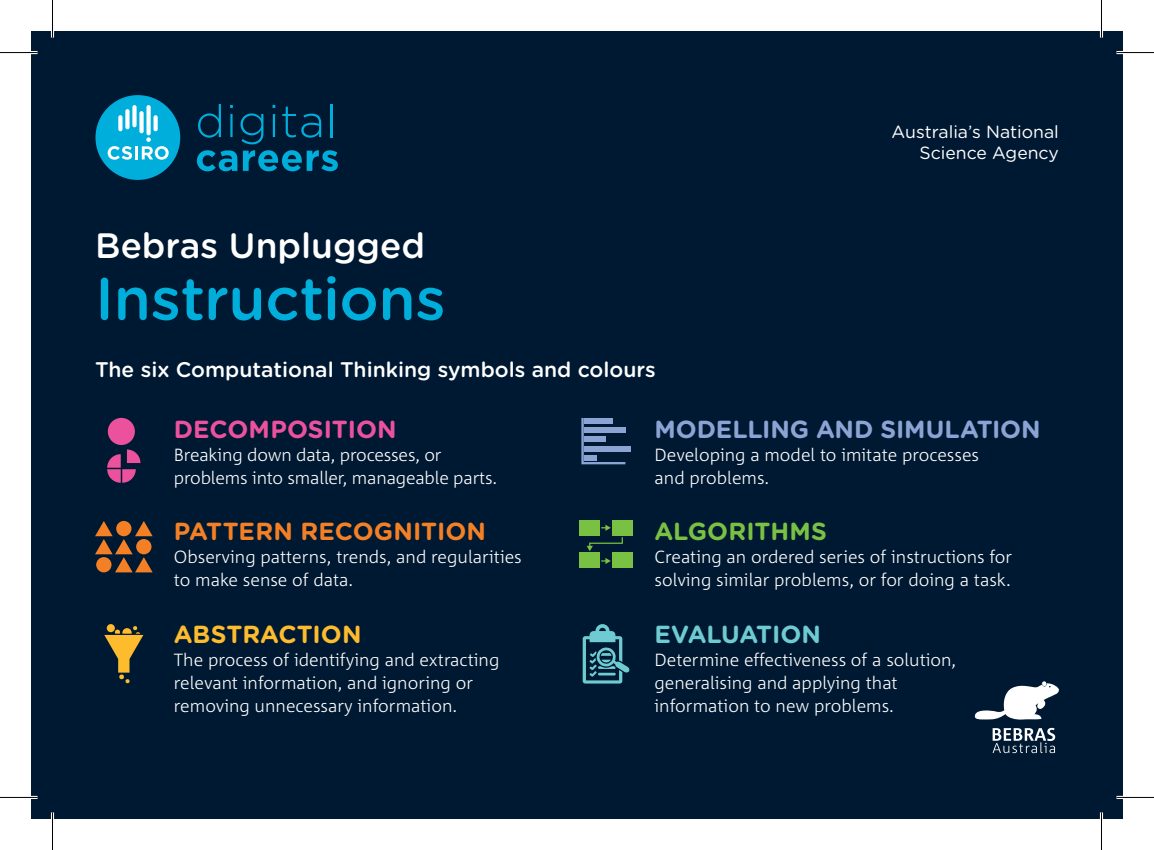
<style>
.page{position:relative;width:1154px;height:850px;background:#fff}
.page>*{position:absolute;margin:0;border:0;box-sizing:border-box;transform-origin:0 0}
.t1{font:500 60px "Gotham Rounded";letter-spacing:-.005em;color:#00aedc}
.t2{font:500 35.25px "Gotham Rounded";color:#fff}
.t3{font:700 24.75px "Gotham Rounded";letter-spacing:-.005em;color:#8ba4d4}
.t4{font:700 24.75px "Gotham Rounded";color:#f48026}
.t5{font:700 24.75px "Gotham Rounded";letter-spacing:.005em;color:#ec519e}
.t6{font:700 24.75px "Gotham Rounded";color:#fdbb2e}
.t7{font:700 24.75px "Gotham Rounded";color:#79c142}
.t8{font:700 24.75px "Gotham Rounded";letter-spacing:-.01em;color:#6fcbd2}
.t9{font:500 21.25px "Gotham Rounded";color:#fff}
.t10{font:300 17.5px/23px "Corpid C1";color:#fff}
.t11{font:17.5px/21.2px "Gotham Rounded";color:#fff;text-align:right}
</style>
<div class="page">
<div style="left:31px;top:31px;width:1092px;height:787px;background:#001932"></div>
<svg style="left:992px;top:727px;width:63px;height:25px"></svg>
<svg style="left:975px;top:681px;width:84px;height:38px"></svg>
<div style="left:95px;top:95px;width:85px;height:85px;background:#00aedc;border-radius:50%"></div>
<svg style="left:108px;top:137px;width:61px;height:23px"></svg>
<div style="left:139px;top:111px;width:5px;height:22px;background:#fff;border-radius:2px"></div>
<div style="left:125px;top:109px;width:5px;height:20px;background:#fff;border-radius:2px"></div>
<div style="left:153px;top:115px;width:5px;height:16px;background:#fff;border-radius:2px"></div>
<svg style="left:118px;top:115px;width:4px;height:16px"></svg>
<div style="left:146px;top:105px;width:5px;height:30px;background:#fff;border-radius:2px"></div>
<div style="left:132px;top:105px;width:5px;height:22px;background:#fff;border-radius:2px"></div>
<svg style="left:198px;top:104px;width:23px;height:33px"></svg>
<hr style="left:230px;top:114px;width:3px;height:23px;background:#00aedc">
<svg style="left:240px;top:113px;width:23px;height:31px"></svg>
<hr style="left:273px;top:114px;width:2px;height:23px;background:#00aedc">
<svg style="left:282px;top:107px;width:39px;height:30px"></svg>
<hr style="left:330px;top:104px;width:2px;height:33px;background:#00aedc">
<svg style="left:197px;top:150px;width:40px;height:21px"></svg>
<svg style="left:243px;top:150px;width:95px;height:21px"></svg>
<div style="left:108px;top:417px;width:27px;height:28px;background:#ec519e;border-radius:50%"></div>
<svg style="left:107px;top:449px;width:33px;height:33px"></svg>
<svg style="left:95px;top:521px;width:58px;height:51px"></svg>
<svg style="left:104px;top:625px;width:39px;height:58px"></svg>
<div style="left:584px;top:445px;width:47px;height:6px;background:#8ba4d4"></div>
<svg style="left:581px;top:418px;width:44px;height:46px"></svg>
<div style="left:612px;top:552px;width:20px;height:15px;background:#79c142"></div>
<svg style="left:601px;top:524px;width:10px;height:6px"></svg>
<svg style="left:587px;top:537px;width:36px;height:14px"></svg>
<svg style="left:601px;top:558px;width:10px;height:6px"></svg>
<div style="left:579px;top:520px;width:21px;height:15px;background:#79c142"></div>
<div style="left:612px;top:520px;width:20px;height:15px;background:#79c142"></div>
<div style="left:579px;top:552px;width:21px;height:15px;background:#79c142"></div>
<svg style="left:583px;top:624px;width:46px;height:59px"></svg>
<hr style="left:0;top:51px;width:38px;height:3px;background:#fff">
<hr style="left:1116px;top:51px;width:38px;height:3px;background:#fff">
<hr style="left:0;top:795px;width:38px;height:3px;background:#fff">
<hr style="left:1116px;top:795px;width:38px;height:3px;background:#fff">
<hr style="left:51px;top:0;width:3px;height:38px;background:#fff">
<hr style="left:51px;top:812px;width:3px;height:37px;background:#fff">
<hr style="left:1100px;top:0;width:3px;height:38px;background:#fff">
<hr style="left:1100px;top:812px;width:3px;height:37px;background:#fff">
<hr style="left:0;top:52px;width:38px;height:1px;background:#000">
<hr style="left:1116px;top:52px;width:38px;height:1px;background:#000">
<hr style="left:0;top:796px;width:38px;height:1px;background:#000">
<hr style="left:1116px;top:796px;width:38px;height:1px;background:#000">
<hr style="left:52px;top:0;width:1px;height:38px;background:#000">
<hr style="left:52px;top:812px;width:1px;height:37px;background:#000">
<hr style="left:1101px;top:0;width:1px;height:38px;background:#000">
<hr style="left:1101px;top:812px;width:1px;height:37px;background:#000">
<h2 class="t2" style="left:95px;top:220px;width:332px">Bebras Unplugged</h2>
<h1 class="t1" style="left:95px;top:256px;width:352px">Instructions</h1>
<p class="t9" style="left:95px;top:354px;width:562px">The six Computational Thinking symbols and colours</p>
<p class="t11" style="left:891px;top:120px;width:169px">Australia’s National<br>Science Agency</p>
<h3 class="t5" style="left:174px;top:410px;width:224px">DECOMPOSITION</h3>
<p class="t10" style="left:174px;top:442px;width:325px">Breaking down data, processes, or problems into smaller, manageable parts.</p>
<h3 class="t4" style="left:174px;top:513px;width:314px">PATTERN RECOGNITION</h3>
<p class="t10" style="left:174px;top:544px;width:349px">Observing patterns, trends, and regularities to make sense of data.</p>
<h3 class="t6" style="left:174px;top:615px;width:189px">ABSTRACTION</h3>
<p class="t10" style="left:174px;top:647px;width:327px">The process of identifying and extracting relevant information, and ignoring or removing unnecessary information.</p>
<h3 class="t3" style="left:654px;top:410px;width:388px">MODELLING AND SIMULATION</h3>
<p class="t10" style="left:654px;top:442px;width:326px">Developing a model to imitate processes and problems.</p>
<h3 class="t7" style="left:654px;top:513px;width:174px">ALGORITHMS</h3>
<p class="t10" style="left:654px;top:544px;width:359px">Creating an ordered series of instructions for solving similar problems, or for doing a task.</p>
<h3 class="t8" style="left:654px;top:615px;width:168px">EVALUATION</h3>
<p class="t10" style="left:654px;top:647px;width:303px">Determine effectiveness of a solution, generalising and applying that information to new problems.</p>
</div>
